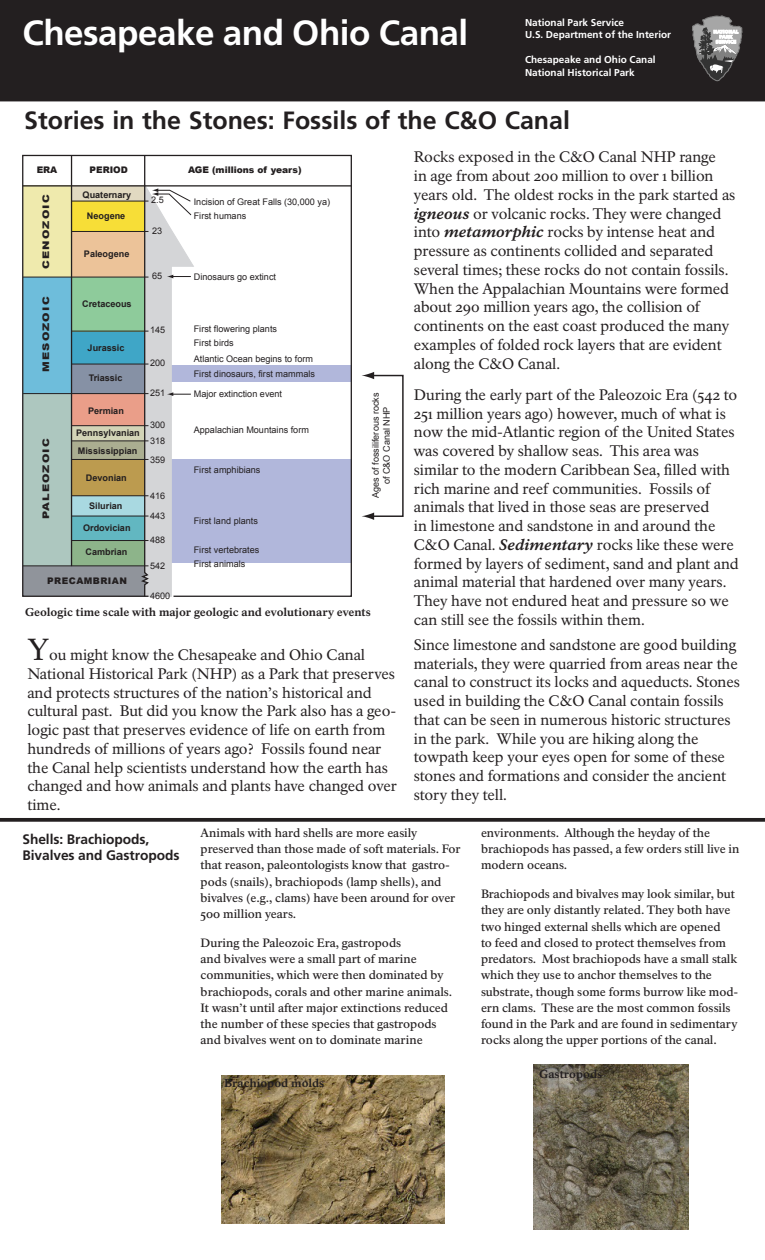
<style>
.page{position:relative;width:765px;height:1260px;background:#fff}
.page>*{position:absolute;margin:0;border:0;box-sizing:border-box;transform-origin:0 0}
.Black-band_site_name{font:700 35px "Frutiger LT Std";letter-spacing:-.015em;color:#fff}
.t1{font:700 25px "Frutiger LT Std";color:#231f20}
.Introduction-text{font:15px/18.8px "NPS Rawlinson OT Old";letter-spacing:-.005em;color:#231f20}
.Head-A{font:700 13.75px "Frutiger LT Std";letter-spacing:-.005em;color:#231f20}
.Head-B{font:500 11.88px/16.2px "NPS Rawlinson OT Old";letter-spacing:-.005em;color:#231f20}
.t2{font:800 11.25px "NPS Rawlinson OT Old";color:#231f20}
.Black-band__DOI_NPS{font:700 10px "Frutiger LT Std";color:#fff}
.t3{font:9.12px/15.2px "Arial";color:#231f20}
.t4{font:700 9.12px/18.1px "Arial";color:#231f20}
.t5{font:900 9.12px "Arial";letter-spacing:.1em;color:#231f20;scale:1.25 1}
.t6{font:900 9.12px "Arial";letter-spacing:.05em;color:#231f20}
.t7{font:900 9.12px "Arial";color:#231f20}
.s1{font-size:30px}
.s2{font-weight:800;font-style:italic}
</style>
<div class="page">
<svg style="left:0;top:818px;width:765px;height:4px;background:#322e2f"></svg>
<svg style="left:22px;top:154px;width:330px;height:443px"></svg>
<hr style="left:23px;top:185px;width:328px;height:2px;background:#231f20">
<div style="left:371px;top:375px;width:33px;height:142px;border:1px solid #231f20"></div>
<svg style="left:362px;top:513px;width:12px;height:7px"></svg>
<svg style="left:362px;top:372px;width:12px;height:7px"></svg>
<svg style="left:23px;top:154px;width:172px;height:443px;background:#b7c3b7"></svg>
<img style="left:534px;top:1065px;width:155px;height:164px">
<img style="left:222px;top:1075px;width:222px;height:148px">
<div style="left:0;top:0;width:765px;height:101px;background:#231f20"></div>
<svg style="left:692px;top:15px;width:50px;height:66px"></svg>
<p class="Black-band_site_name" style="left:22px;top:12px;width:447px">Chesapeake and Ohio Canal</p>
<p class="Black-band__DOI_NPS" style="left:525px;top:16px;width:101px">National Park Service</p>
<p class="Black-band__DOI_NPS" style="left:525px;top:29px;width:148px">U.S. Department of the Interior</p>
<p class="Black-band__DOI_NPS" style="left:525px;top:54px;width:132px">Chesapeake and Ohio Canal</p>
<p class="Black-band__DOI_NPS" style="left:525px;top:66px;width:111px">National Historical Park</p>
<p class="t1" style="left:24px;top:106px;width:547px">Stories in the Stones: Fossils of the C&amp;O Canal</p>
<p class="t6" style="left:37px;top:163px;width:22px">ERA</p>
<p class="t6" style="left:90px;top:163px;width:40px">PERIOD</p>
<p class="t7" style="left:188px;top:163px;width:115px">AGE (millions of years)</p>
<p class="t4" style="left:83px;top:186px;width:50px">Quaternary</p>
<p class="t4" style="left:87px;top:207px;width:40px">Neogene</p>
<p class="t4" style="left:84px;top:245px;width:47px">Paleogene</p>
<p class="t5" style="left:39px;top:269px;width:61px;rotate:-90deg">CENOZOIC</p>
<p class="t3" style="left:151px;top:193px;width:14px">2.5</p>
<p class="t3" style="left:152px;top:223px;width:12px">23</p>
<p class="t3" style="left:152px;top:269px;width:12px">65</p>
<p class="t3" style="left:194px;top:194px;width:138px">Incision of Great Falls (30,000 ya)</p>
<p class="t3" style="left:194px;top:208px;width:54px">First humans</p>
<p class="t3" style="left:194px;top:269px;width:84px">Dinosaurs go extinct</p>
<p class="t5" style="left:39px;top:372px;width:62px;rotate:-90deg">MESOZOIC</p>
<p class="t4" style="left:82px;top:295px;width:51px">Cretaceous</p>
<p class="t4" style="left:88px;top:339px;width:38px">Jurassic</p>
<p class="t4" style="left:89px;top:370px;width:35px">Triassic</p>
<p class="t4" style="left:88px;top:402px;width:37px">Permian</p>
<p class="t4" style="left:76px;top:424px;width:65px">Pennsylvanian<br>Mississippian</p>
<p class="t4" style="left:86px;top:469px;width:42px">Devonian</p>
<p class="t4" style="left:89px;top:497px;width:35px">Silurian</p>
<p class="t4" style="left:83px;top:519px;width:49px">Ordovician</p>
<p class="t4" style="left:85px;top:544px;width:43px">Cambrian</p>
<p class="t6" style="left:47px;top:574px;width:81px">PRECAMBRIAN</p>
<p class="t5" style="left:39px;top:519px;width:66px;rotate:-90deg">PALEOZOIC</p>
<p class="t3" style="left:150px;top:323px;width:17px">145</p>
<p class="t3" style="left:150px;top:355px;width:17px">200</p>
<p class="t3" style="left:150px;top:386px;width:17px">251</p>
<p class="t3" style="left:150px;top:418px;width:17px">300<br>318</p>
<p class="t3" style="left:150px;top:452px;width:17px">359</p>
<p class="t3" style="left:150px;top:488px;width:17px">416</p>
<p class="t3" style="left:150px;top:508px;width:17px">443</p>
<p class="t3" style="left:150px;top:533px;width:17px">488</p>
<p class="t3" style="left:150px;top:558px;width:17px">542</p>
<p class="t3" style="left:150px;top:588px;width:22px">4600</p>
<p class="t3" style="left:194px;top:321px;width:85px">First flowering plants</p>
<p class="t3" style="left:194px;top:336px;width:41px">First birds</p>
<p class="t3" style="left:194px;top:351px;width:121px">Atlantic Ocean begins to form</p>
<p class="t3" style="left:194px;top:366px;width:123px">First dinosaurs, first mammals</p>
<p class="t3" style="left:194px;top:386px;width:90px">Major extinction event</p>
<p class="t3" style="left:194px;top:422px;width:117px">Appalachian Mountains form</p>
<p class="t3" style="left:194px;top:462px;width:68px">First amphibians</p>
<p class="t3" style="left:194px;top:513px;width:66px">First land plants</p>
<p class="t3" style="left:194px;top:542px;width:67px">First vertebrates</p>
<p class="t3" style="left:194px;top:556px;width:53px">First animals</p>
<p class="t3" style="left:370px;top:498px;width:107px;line-height:10.9px;text-align:center;rotate:-90deg">Ages of fossiliferous rocks of C&amp;O Canal NHP</p>
<p class="t2" style="left:25px;top:605px;width:347px">Geologic time scale with major geologic and evolutionary events</p>
<p class="Introduction-text" style="left:27px;top:646px;width:371px"><span class="s1">Y</span>ou might know the Chesapeake and Ohio Canal National Historical Park (NHP) as a Park that preserves and protects structures of the nation’s historical and cultural past. But did you know the Park also has a geo&shy;logic past that preserves evidence of life on earth from hundreds of millions of years ago? Fossils found near the Canal help scientists understand how the earth has changed and how animals and plants have changed over time.</p>
<p class="Introduction-text" style="left:414px;top:148px;width:323px">Rocks exposed in the C&amp;O Canal NHP range<br>in age from about 200 million to over 1 billion years old. The oldest rocks in the park started as <span class="s2">igneous</span> or volcanic rocks. They were changed into <span class="s2">metamorphic</span> rocks by intense heat and pressure as continents collided and separated several times; these rocks do not contain fossils.<br>When the Appalachian Mountains were formed about 290 million years ago, the collision of continents on the east coast produced the many examples of folded rock layers that are evident along the C&amp;O Canal.</p>
<p class="Introduction-text" style="left:414px;top:386px;width:325px">During the early part of the Paleozoic Era (542 to 251 million years ago) however, much of what is now the mid-Atlantic region of the United States was covered by shallow seas. This area was</p>
<p class="Introduction-text" style="left:414px;top:461px;width:327px">similar to the modern Caribbean Sea, filled with rich marine and reef communities. Fossils of animals that lived in those seas are preserved<br>in limestone and sandstone in and around the C&amp;O Canal. <span class="s2">Sedimentary</span> rocks like these were formed by layers of sediment, sand and plant and animal material that hardened over many years.<br>They have not endured heat and pressure so we can still see the fossils within them.</p>
<p class="Introduction-text" style="left:414px;top:636px;width:328px">Since limestone and sandstone are good building materials, they were quarried from areas near the canal to construct its locks and aqueducts. Stones used in building the C&amp;O Canal contain fossils that can be seen in numerous historic structures in the park. While you are hiking along the towpath keep your eyes open for some of these stones and formations and consider the ancient story they tell.</p>
<p class="Head-A" style="left:22px;top:831px;width:128px">Shells: Brachiopods,</p>
<p class="Head-A" style="left:22px;top:847px;width:159px">Bivalves and Gastropods</p>
<p class="Head-B" style="left:201px;top:825px;width:218px">Animals with hard shells are more easily</p>
<p class="Head-B" style="left:201px;top:841px;width:262px">preserved than those made of soft materials. For that reason, paleontologists know that gastro&shy;pods (snails), brachiopods (lamp shells), and bivalves (e.g., clams) have been around for over 500 million years.</p>
<p class="Head-B" style="left:201px;top:935px;width:253px">During the Paleozoic Era, gastropods<br>and bivalves were a small part of marine communities, which were then dominated by brachiopods, corals and other marine animals.<br>It wasn’t until after major extinctions reduced the number of these species that gastropods and bivalves went on to dominate marine</p>
<p class="t2" style="left:224px;top:1076px;width:102px">Brachiopod molds</p>
<p class="Head-B" style="left:481px;top:825px;width:260px">environments. Although the heyday of the brachiopods has passed, a few orders still live in modern oceans.</p>
<p class="Head-B" style="left:481px;top:886px;width:259px">Brachiopods and bivalves may look similar, but they are only distantly related. They both have two hinged external shells which are opened<br>to feed and closed to protect themselves from predators. Most brachiopods have a small stalk which they use to anchor themselves to the substrate, though some forms burrow like mod&shy;ern clams. These are the most common fossils found in the Park and are found in sedimentary rocks along the upper portions of the canal.</p>
<p class="t2" style="left:539px;top:1067px;width:65px">Gastropods</p>
</div>
